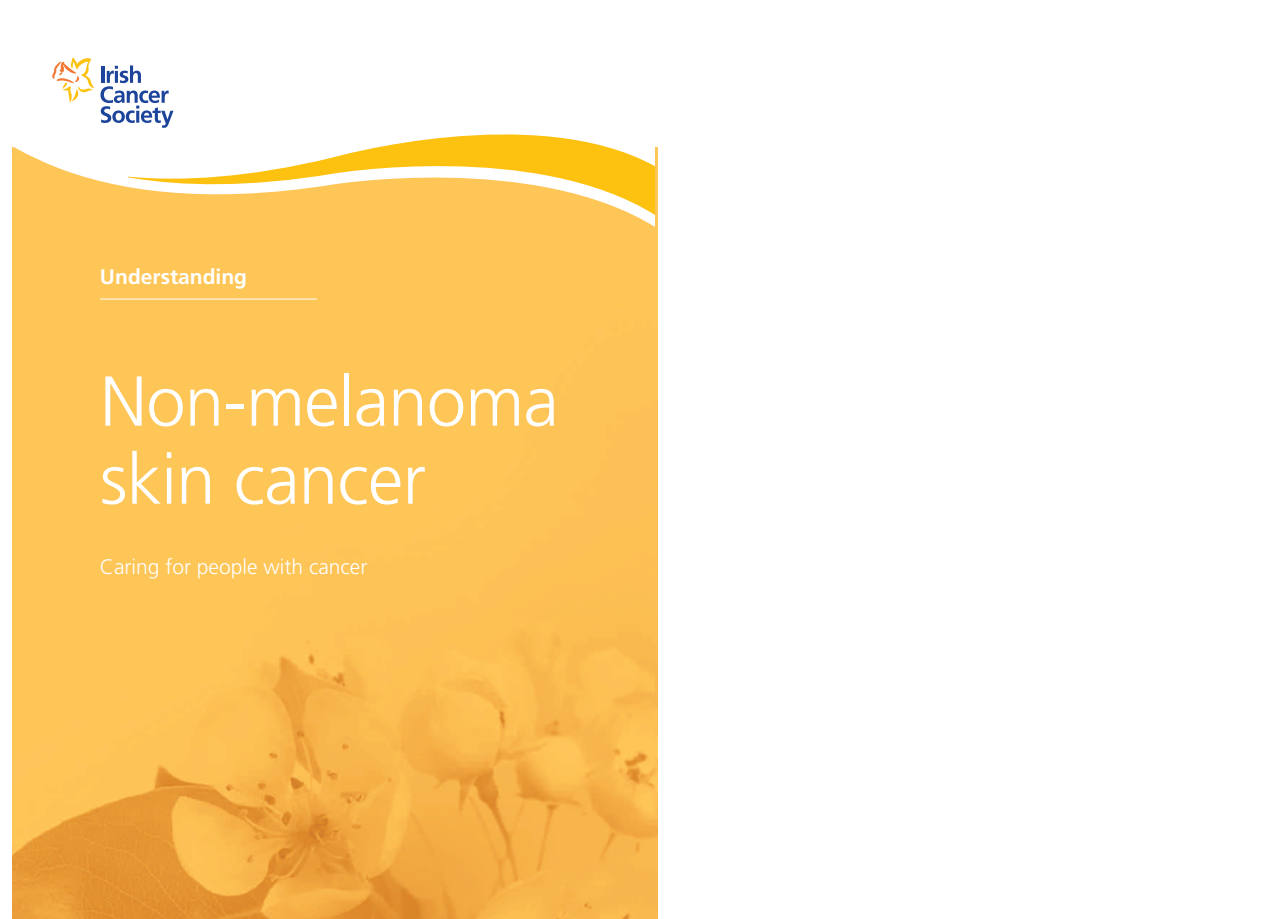
<style>
.page{position:relative;width:1285px;height:919px;background:#fff}
.page>*{position:absolute;margin:0;border:0;box-sizing:border-box;transform-origin:0 0}
.t1{font:300 70.5px/78px "Frutiger LT Std";letter-spacing:-.01em;color:#fff}
.t2{font:300 21px "Frutiger LT Std";color:#fff}
.t3{font:700 21px "Frutiger LT Std";color:#fff}
</style>
<div class="page">
<img style="left:13px;top:147px;width:644px;height:771px">
<svg style="left:13px;top:147px;width:642px;height:80px;fill:#fec557"></svg>
<svg style="left:128px;top:110px;width:527px;height:105px"></svg>
<svg style="left:100px;top:65px;width:73px;height:63px"></svg>
<svg style="left:52px;top:57px;width:42px;height:46px"></svg>
<hr style="left:100px;top:299px;width:217px;height:1px;background:#fff">
<p class="t3" style="left:100px;top:268px;width:148px">Understanding</p>
<h1 class="t1" style="left:100px;top:367px;width:460px">Non-melanoma skin cancer</h1>
<p class="t2" style="left:100px;top:558px;width:269px">Caring for people with cancer</p>
</div>
